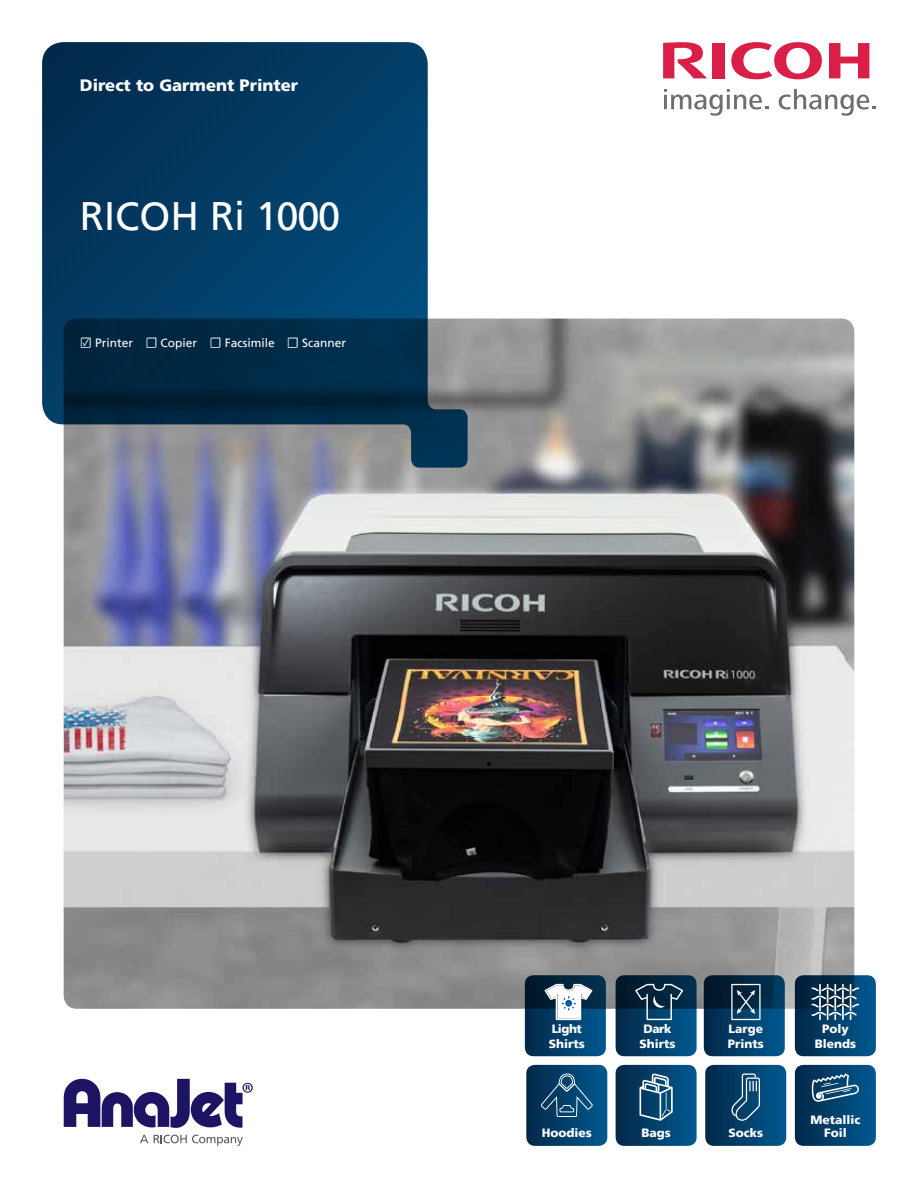
<style>
.page{position:relative;width:918px;height:1188px;background:#fff}
.page>*{position:absolute;margin:0;border:0;box-sizing:border-box;transform-origin:0 0}
.t1{font:39.75px "Frutiger LT";letter-spacing:-.005em;color:#fff}
.t2{font:900 16.5px "Frutiger LT";color:#fff}
.t3{font:900 12px/14.4px "Frutiger LT";color:#fff}
.t4{font:12px "Frutiger LT";color:#fff}
.s1{font-family:"Acumin Pro"}
</style>
<div class="page">
<img style="left:64px;top:319px;width:790px;height:690px">
<svg style="left:731px;top:42px;width:91px;height:37px"></svg>
<svg style="left:829px;top:43px;width:40px;height:35px"></svg>
<div style="left:712px;top:43px;width:12px;height:35px;background:#d91f47"></div>
<svg style="left:663px;top:42px;width:44px;height:36px"></svg>
<svg style="left:664px;top:89px;width:104px;height:27px"></svg>
<svg style="left:779px;top:89px;width:97px;height:27px"></svg>
<svg style="left:42px;top:42px;width:426px;height:426px;background:#214d6c"></svg>
<div style="left:795px;top:1065px;width:81px;height:81px;background:linear-gradient(to right,#032848,#005990);border-radius:9px"></div>
<div style="left:705px;top:1065px;width:81px;height:81px;background:linear-gradient(to right,#042848,#015a90);border-radius:9px"></div>
<div style="left:616px;top:1065px;width:81px;height:81px;background:linear-gradient(to right,#032848,#005990);border-radius:9px"></div>
<svg style="left:795px;top:975px;width:81px;height:81px;background:#023e67"></svg>
<svg style="left:704px;top:975px;width:81px;height:81px;background:#02375c"></svg>
<svg style="left:525px;top:975px;width:81px;height:81px;background:#02375c"></svg>
<svg style="left:616px;top:975px;width:81px;height:81px;background:#03385d"></svg>
<svg style="left:140px;top:1135px;width:8px;height:8px"></svg>
<svg style="left:154px;top:1135px;width:89px;height:11px"></svg>
<svg style="left:64px;top:1079px;width:189px;height:49px"></svg>
<svg style="left:731px;top:1074px;width:29px;height:47px"></svg>
<svg style="left:640px;top:1073px;width:33px;height:48px;background:#457393"></svg>
<svg style="left:811px;top:1073px;width:48px;height:29px"></svg>
<div style="left:526px;top:1065px;width:81px;height:81px;background:linear-gradient(to right,#032848,#005990);border-radius:9px"></div>
<svg style="left:541px;top:1074px;width:52px;height:43px;background:#20577d"></svg>
<svg style="left:731px;top:984px;width:30px;height:36px"></svg>
<svg style="left:812px;top:984px;width:47px;height:36px;background:#4e7088"></svg>
<svg style="left:635px;top:984px;width:48px;height:36px;background:#274d67"></svg>
<svg style="left:544px;top:984px;width:48px;height:36px"></svg>
<h2 class="t2" style="left:80px;top:76px;width:220px">Direct to Garment Printer</h2>
<h1 class="t1" style="left:80px;top:192px;width:262px">RICOH Ri 1000</h1>
<p class="t4" style="left:80px;top:336px;width:268px"><span class="s1">☑</span> Printer <span class="s1">☐</span> Copier <span class="s1">☐</span> Facsimile <span class="s1">☐</span> Scanner</p>
<p class="t3" style="left:549px;top:1022px;width:37px">Light<br>Shirts</p>
<p class="t3" style="left:640px;top:1022px;width:37px;text-align:center">Dark<br>Shirts</p>
<p class="t3" style="left:728px;top:1022px;width:37px">Large<br>Prints</p>
<p class="t3" style="left:815px;top:1022px;width:43px;text-align:center">Poly<br>Blends</p>
<p class="t3" style="left:810px;top:1112px;width:52px">Metallic</p>
<p class="t3" style="left:542px;top:1126px;width:52px">Hoodies</p>
<p class="t3" style="left:824px;top:1126px;width:24px">Foil</p>
<p class="t3" style="left:728px;top:1126px;width:36px">Socks</p>
<p class="t3" style="left:641px;top:1126px;width:31px">Bags</p>
</div>
